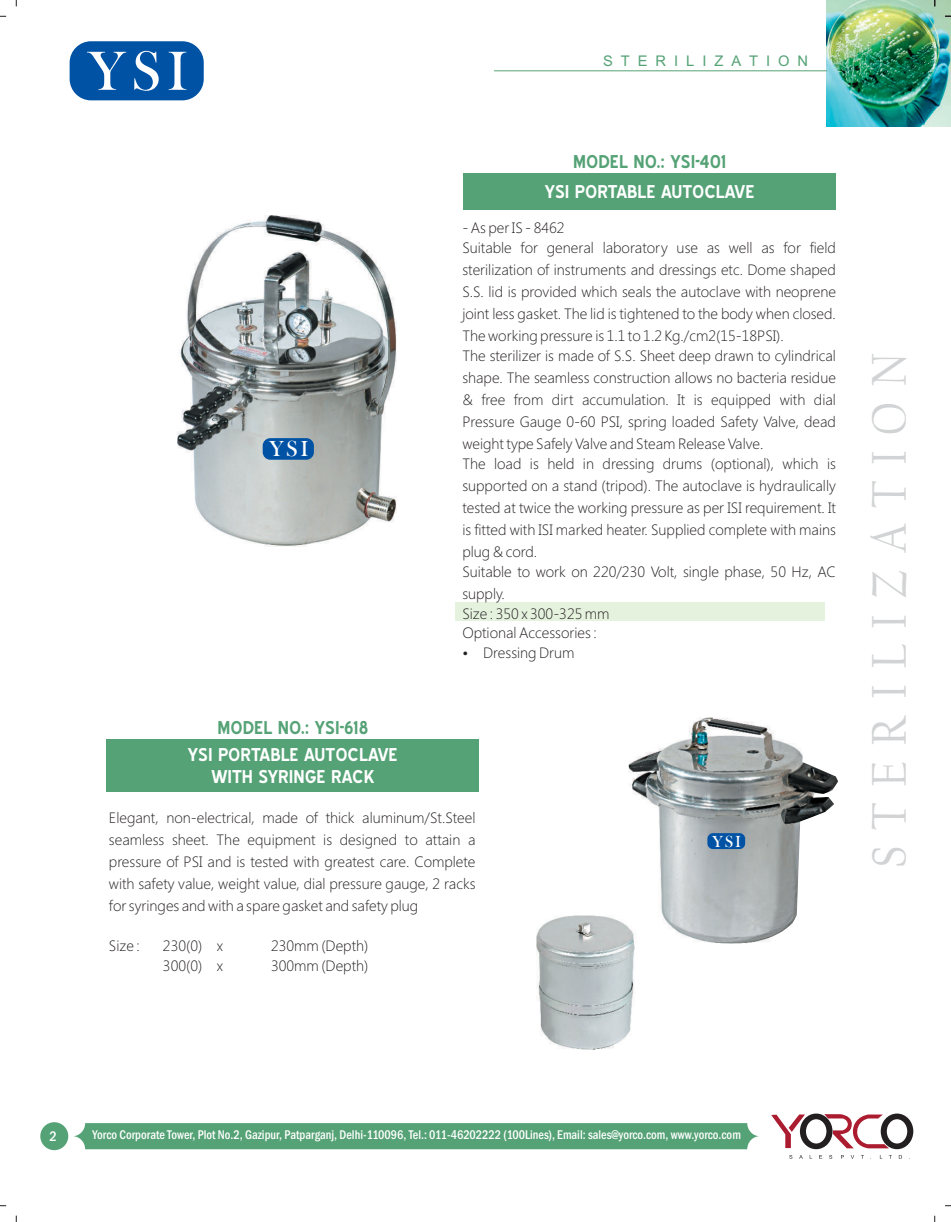
<style>
.page{position:relative;width:951px;height:1222px;background:#fff}
.page>*{position:absolute;margin:0;border:0;box-sizing:border-box;transform-origin:0 0}
.t1{font:57px "Bask Old Face";color:#fff}
.t2{font:50.55px "Californian FB";letter-spacing:.34em;color:#d1d3d4;scale:.9 1}
.t3{font:22.5px "Browallia UPC";letter-spacing:.355em;color:#54a275}
.t4{font:22.5px "Bask Old Face";color:#fff}
.t5{font:700 18px/21.6px "Blue Highway";color:#fff;text-align:center}
.t6{font:700 18px "Blue Highway";color:#54a275}
.t7{font:16.5px "Bask Old Face";color:#fff}
.t8{font:300 15px/21.9px "Segoe UI";color:#231f20;text-align:justify}
.t9{font:500 condensed 14.4px "Franklin Gothic";color:#fff}
.t10{font:500 condensed 13.05px "Franklin Gothic";color:#fff;scale:.94 1}
</style>
<div class="page">
<div style="left:455px;top:603px;width:369px;height:18px;background:#e5f2de"></div>
<img style="left:178px;top:215px;width:218px;height:332px">
<img style="left:537px;top:915px;width:98px;height:134px">
<img style="left:628px;top:717px;width:210px;height:226px">
<div style="left:463px;top:173px;width:372px;height:37px;background:#54a275"></div>
<div style="left:106px;top:739px;width:372px;height:53px;background:#54a275"></div>
<img style="left:826px;top:0;width:124px;height:126px">
<hr style="left:494px;top:70px;width:333px;height:1px;background:#54a275">
<div style="left:73px;top:1123px;width:686px;height:26px;background:#54a275;border-radius:13px"></div>
<div style="left:40px;top:1122px;width:28px;height:28px;background:#54a275;border-radius:50%"></div>
<svg style="left:771px;top:1114px;width:33px;height:34px"></svg>
<div style="left:800px;top:1113px;width:32px;height:36px;border:6px solid #231f20;border-radius:50%"></div>
<svg style="left:824px;top:1114px;width:64px;height:34px"></svg>
<div style="left:880px;top:1113px;width:33px;height:36px;border:6px solid #231f20;border-radius:50%"></div>
<svg style="left:789px;top:1155px;width:113px;height:3px"></svg>
<div style="left:70px;top:41px;width:134px;height:59px;background:#0052a4;border:4px solid #0052a4;border-radius:19px"></div>
<div style="left:263px;top:438px;width:51px;height:22px;background:#0052a4;border-radius:8px"></div>
<div style="left:707px;top:833px;width:38px;height:16px;background:#0052a4;border-radius:6px"></div>
<h1 class="t1" style="left:88px;top:51px;width:101px">YSI</h1>
<h3 class="t4" style="left:269px;top:441px;width:41px">YSI</h3>
<p class="t6" style="left:217px;top:720px;width:152px">MODEL NO.: YSI-618</p>
<p class="t5" style="left:188px;top:746px;width:211px">YSI PORTABLE AUTOCLAVE<br>WITH SYRINGE RACK</p>
<h3 class="t3" style="left:603px;top:47px;width:206px">STERILIZATION</h3>
<p class="t6" style="left:573px;top:155px;width:155px">MODEL NO.: YSI-401</p>
<p class="t5" style="left:544px;top:183px;width:211px">YSI PORTABLE AUTOCLAVE</p>
<p class="t8" style="left:462px;top:219px;width:375px;line-height:20px">- As per IS - 8462<br>Suitable for general laboratory use as well as for field</p>
<p class="t8" style="left:462px;top:260px;width:375px">sterilization of instruments and dressings etc. Dome shaped S.S. lid is provided which seals the autoclave with neoprene joint less gasket. The lid is tightened to the body when closed.<br>The working pressure is 1.1 to 1.2 Kg./cm2(15-18PSI).</p>
<p class="t8" style="left:462px;top:346px;width:375px">The sterilizer is made of S.S. Sheet deep drawn to cylindrical shape. The seamless construction allows no bacteria residue &amp; free from dirt accumulation. It is equipped with dial Pressure Gauge 0-60 PSI, spring loaded Safety Valve, dead weight type Safely Valve and Steam Release Valve.</p>
<p class="t8" style="left:462px;top:454px;width:375px">The load is held in dressing drums (optional), which is supported on a stand (tripod). The autoclave is hydraulically tested at twice the working pressure as per ISI requirement. It is fitted with ISI marked heater. Supplied complete with mains plug &amp; cord.</p>
<p class="t8" style="left:462px;top:562px;width:375px">Suitable to work on 220/230 Volt, single phase, 50 Hz, AC supply.</p>
<p class="t8" style="left:462px;top:604px;width:149px">Size : 350 x 300-325 mm</p>
<p class="t8" style="left:462px;top:623px;width:136px">Optional Accessories :</p>
<p class="t8" style="left:483px;top:643px;width:93px">Dressing Drum</p>
<p class="t8" style="left:109px;top:808px;width:368px">Elegant, non-electrical, made of thick aluminum/St.Steel seamless sheet. The equipment is designed to attain a pressure of PSI and is tested with greatest care. Complete with safety value, weight value, dial pressure gauge, 2 racks for syringes and with a spare gasket and safety plug</p>
<p class="t8" style="left:109px;top:936px;width:32px">Size :</p>
<p class="t8" style="left:163px;top:936px;width:62px">230(0) x</p>
<p class="t8" style="left:271px;top:936px;width:99px">230mm (Depth)</p>
<p class="t8" style="left:163px;top:956px;width:62px">300(0) x</p>
<p class="t8" style="left:271px;top:956px;width:99px">300mm (Depth)</p>
<p class="t7" style="left:712px;top:835px;width:31px">YSI</p>
<h2 class="t2" style="left:868px;top:868px;width:574px;rotate:-90deg">STERILIZATION</h2>
<p class="t9" style="left:50px;top:1131px;width:9px">2</p>
<p class="t10" style="left:93px;top:1130px;width:691px">Yorco Corporate Tower, Plot No.2, Gazipur, Patparganj, Delhi-110096, Tel.: 011-46202222 (100Lines), Email: sales@yorco.com, www.yorco.com</p>
</div>
